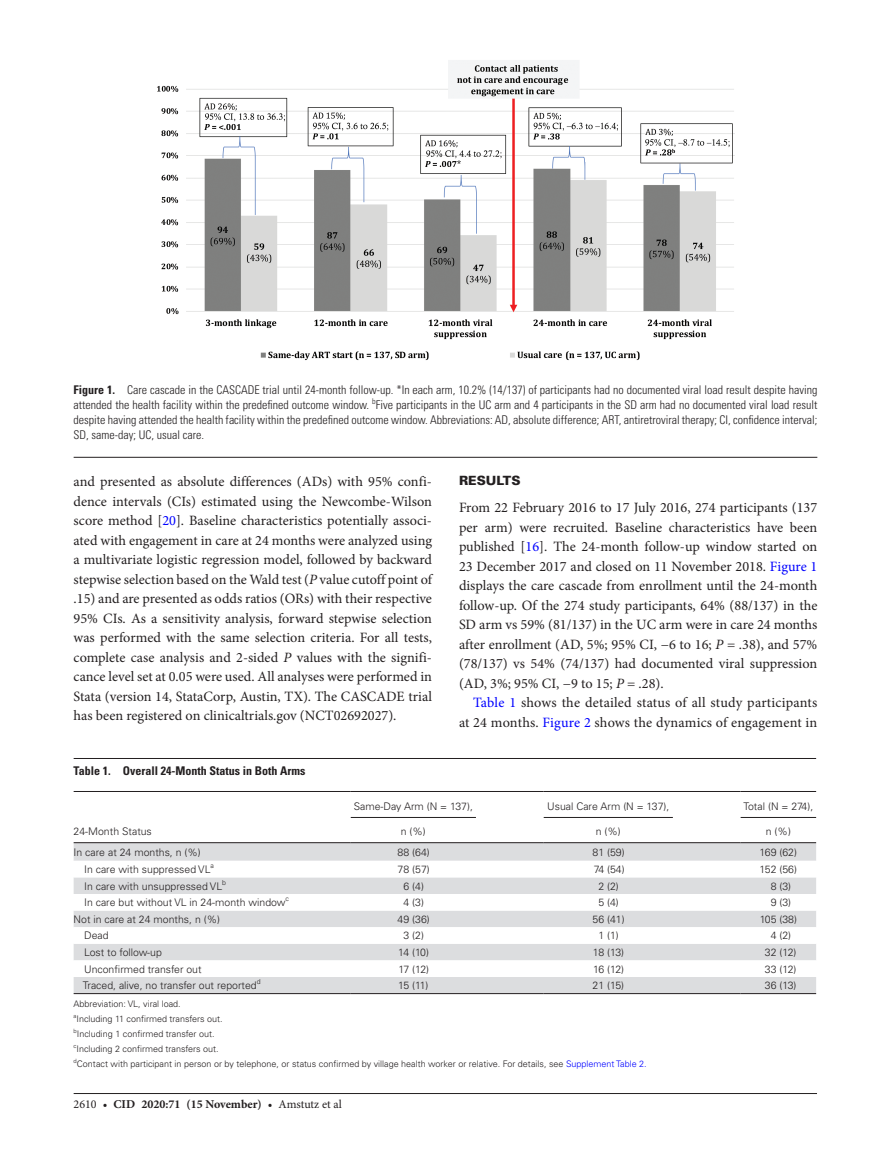
<style>
.page{position:relative;width:891px;height:1174px;background:#fff}
.page>*{position:absolute;margin:0;border:0;box-sizing:border-box;transform-origin:0 0}
.t1{font:14.25px/19.5px "Minion Pro";letter-spacing:.005em;color:#231f20;text-align:justify}
.t2{font:900 12.75px "Univers LT Std";color:#231f20}
.t3{font:300 condensed 12px/15px "Univers LT Std";color:#231f20}
.t4{font:700 12px "Minion Pro";color:#231f20}
.t5{font:700 condensed 12px "Univers LT Std";color:#231f20}
.t6{font:300 10.5px "Univers LT Std";color:#231f20}
.t7{font:300 9px/15px "Univers LT Std";color:#231f20}
.t8{font:300 condensed 7.95px "Univers LT Std";color:#231f20}
.s1{font-weight:700}
.s2{color:#00f}
.s3{font-style:italic}
.s4{font-weight:400}
</style>
<div class="page">
<hr style="left:74px;top:1093px;width:743px;height:1px;background:#231f20">
<hr style="left:74px;top:457px;width:743px;height:1px;background:#231f20">
<img style="left:157px;top:60px;width:577px;height:300px">
<hr style="left:74px;top:758px;width:742px;height:1px;background:#231f20">
<div style="left:74px;top:843px;width:742px;height:150px;background:#dcdddf"></div>
<svg style="left:74px;top:861px;width:742px;height:116px"></svg>
<hr style="left:74px;top:791px;width:277px;height:1px;background:#231f20">
<hr style="left:351px;top:791px;width:193px;height:1px;background:#231f20">
<hr style="left:544px;top:791px;width:197px;height:1px;background:#231f20">
<hr style="left:741px;top:791px;width:75px;height:1px;background:#231f20">
<hr style="left:74px;top:842px;width:277px;height:1px;background:#231f20">
<hr style="left:351px;top:842px;width:193px;height:1px;background:#231f20">
<hr style="left:544px;top:842px;width:197px;height:1px;background:#231f20">
<hr style="left:741px;top:842px;width:75px;height:1px;background:#231f20">
<hr style="left:74px;top:993px;width:277px;height:1px;background:#231f20">
<hr style="left:351px;top:993px;width:193px;height:1px;background:#231f20">
<hr style="left:544px;top:993px;width:197px;height:1px;background:#231f20">
<hr style="left:741px;top:993px;width:75px;height:1px;background:#231f20">
<hr style="left:351px;top:817px;width:125px;height:1px;background:#231f20">
<hr style="left:544px;top:817px;width:129px;height:1px;background:#231f20">
<hr style="left:741px;top:817px;width:75px;height:1px;background:#231f20">
<p class="t3" style="left:74px;top:382px;width:745px"><span class="s1">Figure 1.</span> Care cascade in the CASCADE trial until 24-month follow-up. *In each arm, 10.2% (14/137) of participants had no documented viral load result despite having attended the health facility within the predefined outcome window.</p>
<p class="t8" style="left:372px;top:396px;width:5px">b</p>
<p class="t3" style="left:74px;top:397px;width:745px;text-align:justify;text-indent:302px">Five participants in the UC arm and 4 participants in the SD arm had no documented viral load result despite having attended the health facility within the predefined outcome window. Abbreviations: AD, absolute difference; ART, antiretroviral therapy; CI, confidence interval; SD, same-day; UC, usual care.</p>
<p class="t1" style="left:74px;top:472px;width:360px">and presented as absolute differences (ADs) with 95% confi&shy;dence intervals (CIs) estimated using the Newcombe-Wilson score method [<span class="s2">20</span>]. Baseline characteristics potentially associ&shy;ated with engagement in care at 24 months were analyzed using a multivariate logistic regression model, followed by backward stepwise selection based on the Wald test (<span class="s3">P</span> value cutoff point of .15) and are presented as odds ratios (ORs) with their respective 95% CIs. As a sensitivity analysis, forward stepwise selection was performed with the same selection criteria. For all tests, complete case analysis and 2-sided <span class="s3">P</span> values with the signifi&shy;cance level set at 0.05 were used. All analyses were performed in Stata (version 14, StataCorp, Austin, TX). The CASCADE trial has been registered on clinicaltrials.gov (NCT02692027).</p>
<p class="t2" style="left:459px;top:473px;width:63px">RESULTS</p>
<p class="t1" style="left:459px;top:498px;width:360px">From 22 February 2016 to 17 July 2016, 274 participants (137 per arm) were recruited. Baseline characteristics have been published [<span class="s2">16</span>]. The 24-month follow-up window started on 23 December 2017 and closed on 11 November 2018. <span class="s2">Figure 1 </span>displays the care cascade from enrollment until the 24-month follow-up. Of the 274 study participants, 64% (88/137) in the SD arm vs 59% (81/137) in the UC arm were in care 24 months after enrollment (AD, 5%; 95% CI, −6 to 16; <span class="s3">P</span> = .38), and 57% (78/137) vs 54% (74/137) had documented viral suppression (AD, 3%; 95% CI, −9 to 15; <span class="s3">P</span> = .28).</p>
<p class="t1" style="left:459px;top:693px;width:360px;text-align:right"><span class="s2">Table 1</span> shows the detailed status of all study participants<br>at 24 months. <span class="s2">Figure 2</span> shows the dynamics of engagement in</p>
<p class="t5" style="left:74px;top:764px;width:233px">Table 1. Overall 24-Month Status in Both Arms</p>
<p class="t6" style="left:354px;top:800px;width:121px">Same-Day Arm (N = 137),</p>
<p class="t6" style="left:547px;top:800px;width:124px">Usual Care Arm (N = 137),</p>
<p class="t6" style="left:743px;top:800px;width:71px">Total (N = 274),</p>
<p class="t6" style="left:74px;top:825px;width:80px">24-Month Status</p>
<p class="t6" style="left:401px;top:825px;width:27px">n (%)</p>
<p class="t6" style="left:596px;top:825px;width:27px">n (%)</p>
<p class="t6" style="left:766px;top:825px;width:27px">n (%)</p>
<p class="t6" style="left:74px;top:846px;width:129px">In care at 24 months, n (%)</p>
<p class="t6" style="left:398px;top:846px;width:34px">88 (64)</p>
<p class="t6" style="left:593px;top:846px;width:34px">81 (59)</p>
<p class="t6" style="left:760px;top:846px;width:39px">169 (62)</p>
<p class="t6" style="left:84px;top:863px;width:131px">In care with suppressed VL<sup>a</sup></p>
<p class="t6" style="left:398px;top:863px;width:34px">78 (57)</p>
<p class="t6" style="left:594px;top:863px;width:32px">74 (54)</p>
<p class="t6" style="left:760px;top:863px;width:39px">152 (56)</p>
<p class="t6" style="left:84px;top:879px;width:143px">In care with unsuppressed VL<sup>b</sup></p>
<p class="t6" style="left:403px;top:879px;width:22px">6 (4)</p>
<p class="t6" style="left:598px;top:879px;width:22px">2 (2)</p>
<p class="t6" style="left:771px;top:879px;width:22px">8 (3)</p>
<p class="t6" style="left:84px;top:896px;width:206px">In care but without VL in 24-month window<sup>c</sup></p>
<p class="t6" style="left:403px;top:896px;width:22px">4 (3)</p>
<p class="t6" style="left:598px;top:896px;width:22px">5 (4)</p>
<p class="t6" style="left:771px;top:896px;width:22px">9 (3)</p>
<p class="t6" style="left:74px;top:913px;width:148px">Not in care at 24 months, n (%)</p>
<p class="t6" style="left:398px;top:913px;width:34px">49 (36)</p>
<p class="t6" style="left:593px;top:913px;width:34px">56 (41)</p>
<p class="t6" style="left:760px;top:913px;width:39px">105 (38)</p>
<p class="t6" style="left:84px;top:929px;width:26px">Dead</p>
<p class="t6" style="left:403px;top:929px;width:22px">3 (2)</p>
<p class="t6" style="left:598px;top:929px;width:22px">1 (1)</p>
<p class="t6" style="left:771px;top:929px;width:22px">4 (2)</p>
<p class="t6" style="left:84px;top:946px;width:79px">Lost to follow-up</p>
<p class="t6" style="left:398px;top:946px;width:32px">14 (10)</p>
<p class="t6" style="left:593px;top:946px;width:33px">18 (13)</p>
<p class="t6" style="left:765px;top:946px;width:33px">32 (12)</p>
<p class="t6" style="left:84px;top:962px;width:119px">Unconfirmed transfer out</p>
<p class="t6" style="left:398px;top:962px;width:32px">17 (12)</p>
<p class="t6" style="left:593px;top:962px;width:33px">16 (12)</p>
<p class="t6" style="left:765px;top:962px;width:33px">33 (12)</p>
<p class="t6" style="left:83px;top:979px;width:179px">Traced, alive, no transfer out reported<sup>d</sup></p>
<p class="t6" style="left:398px;top:979px;width:32px">15 (11)</p>
<p class="t6" style="left:593px;top:979px;width:33px">21 (15)</p>
<p class="t6" style="left:765px;top:979px;width:33px">36 (13)</p>
<p class="t7" style="left:74px;top:997px;width:575px">Abbreviation: VL, viral load.<br><sup>a</sup>Including 11 confirmed transfers out.<br><sup>b</sup>Including 1 confirmed transfer out.<br><sup>c</sup>Including 2 confirmed transfers out.<br><sup>d</sup>Contact with participant in person or by telephone, or status confirmed by village health worker or relative. For details, see <span class="s2">Supplement Table 2.</span></p>
<p class="t4" style="left:74px;top:1095px;width:270px"><span class="s4">2610 •</span> cid 2020:71 (15 November) <span class="s4">• Amstutz et al</span></p>
</div>
